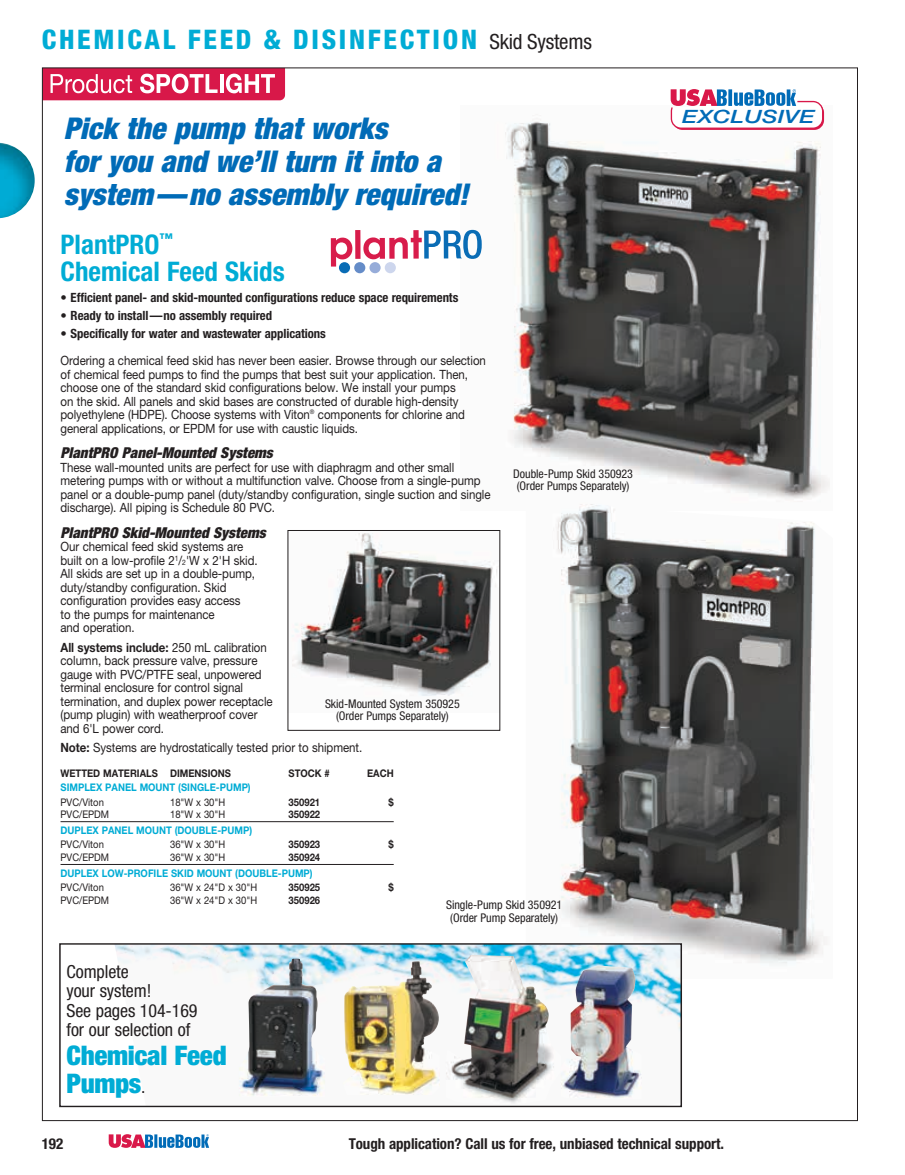
<style>
.page{position:relative;width:905px;height:1175px;background:#fff}
.page>*{position:absolute;margin:0;border:0;box-sizing:border-box;transform-origin:0 0}
.t1{font:italic 900 condensed 30px/33px "Helvetica Neue";color:#006bb7}
.t2{font:800 condensed 27px "Helvetica Neue";letter-spacing:.1em;color:#00acd5}
.t3{font:700 condensed 27px/27px "Helvetica Neue";color:#00acd5}
.t4{font:900 condensed 27px/28.5px "Helvetica Neue";letter-spacing:-.01em;color:#00acd5}
.t5{font:italic 500 18.3px "Helvetica Neue";color:#006bb7;scale:1.31 1}
.t6{font:condensed 18px/19.5px "Helvetica Neue";letter-spacing:-.005em;color:#231f20}
.t7{font:700 condensed 15px "Helvetica Neue";letter-spacing:-.005em;color:#231f20}
.t8{font:italic 900 condensed 15px "Helvetica Neue";color:#231f20}
.t9{font:12.75px/13.5px "Helvetica Neue";letter-spacing:-.005em;color:#231f20;scale:.9 1}
.t10{font:700 condensed 12.75px "Helvetica Neue";letter-spacing:-.005em;color:#231f20}
.t11{font:condensed 12px/12.8px "Helvetica Neue";letter-spacing:-.005em;color:#231f20;text-align:center}
.t12{font:10.5px "Helvetica Neue";color:#231f20;scale:.9 1}
.t13{font:700 10.5px "Helvetica Neue";color:#00acd5;scale:.9 1}
.t14{font:700 10.5px "Helvetica Neue";color:#231f20;scale:.9 1}
.s1{font-weight:400;font-size:21px;color:#231f20}
.s2{font-size:7.5px}
.s3{font-weight:700}
.s4{font-weight:400;font-size:18px;color:#231f20}
</style>
<div class="page">
<svg style="left:109px;top:1134px;width:100px;height:13px"></svg>
<img style="left:0;top:143px;width:35px;height:75px">
<svg style="left:44px;top:70px;width:241px;height:30px"></svg>
<img style="left:471px;top:112px;width:359px;height:374px">
<hr style="left:61px;top:821px;width:333px;height:1px;background:#231f20">
<hr style="left:61px;top:864px;width:333px;height:1px;background:#231f20">
<svg style="left:670px;top:89px;width:154px;height:41px"></svg>
<img style="left:557px;top:486px;width:273px;height:493px">
<img style="left:115px;top:945px;width:565px;height:144px">
<div style="left:59px;top:943px;width:623px;height:164px;border:1px solid #231f20"></div>
<img style="left:342px;top:961px;width:98px;height:134px">
<img style="left:446px;top:955px;width:115px;height:149px">
<img style="left:560px;top:965px;width:81px;height:134px">
<img style="left:239px;top:958px;width:86px;height:138px">
<img style="left:292px;top:533px;width:205px;height:163px">
<svg style="left:331px;top:237px;width:21px;height:29px"></svg>
<div style="left:355px;top:230px;width:5px;height:29px;background:#d81c4b"></div>
<svg style="left:363px;top:230px;width:118px;height:29px"></svg>
<div style="left:339px;top:262px;width:11px;height:11px;background:#096cb5;border-radius:50%"></div>
<div style="left:354px;top:262px;width:11px;height:11px;background:#658cc8;border-radius:6px"></div>
<div style="left:369px;top:262px;width:11px;height:11px;background:#96acd9;border-radius:6px"></div>
<div style="left:385px;top:262px;width:11px;height:11px;background:#cdd6ed;border-radius:6px"></div>
<h2 class="t2" style="left:42px;top:23px;width:551px">CHEMICAL FEED &amp; DISINFECTION <span class="s1">Skid Systems</span></h2>
<h1 class="t1" style="left:64px;top:112px;width:406px">Pick the pump that works<br>for you and we’ll turn it into a system—no assembly required!</h1>
<h2 class="t3" style="left:61px;top:231px;width:226px">PlantPRO<sup>™<br></sup>Chemical Feed Skids</h2>
<p class="t10" style="left:61px;top:290px;width:399px">• Efficient panel- and skid-mounted configurations reduce space requirements</p>
<p class="t10" style="left:61px;top:308px;width:213px">• Ready to install—no assembly required</p>
<p class="t10" style="left:61px;top:326px;width:267px">• Specifically for water and wastewater applications</p>
<p class="t9" style="left:61px;top:354px;width:474px">Ordering a chemical feed skid has never been easier. Browse through our selection of chemical feed pumps to find the pumps that best suit your application. Then, choose one of the standard skid configurations below. We install your pumps<br>on the skid. All panels and skid bases are constructed of durable high-density polyethylene (HDPE). Choose systems with Viton<sup>®</sup> components for chlorine and general applications, or EPDM for use with caustic liquids.</p>
<p class="t8" style="left:61px;top:444px;width:214px">PlantPRO Panel-Mounted Systems</p>
<p class="t9" style="left:61px;top:460px;width:479px">These wall-mounted units are perfect for use with diaphragm and other small metering pumps with or without a multifunction valve. Choose from a single-pump panel or a double-pump panel (duty/standby configuration, single suction and single discharge). All piping is Schedule 80 PVC.</p>
<p class="t8" style="left:61px;top:523px;width:206px">PlantPRO Skid-Mounted Systems</p>
<p class="t9" style="left:61px;top:540px;width:220px">Our chemical feed skid systems are built on a low-profile 2<sup>1</sup>/<span class="s2">2</span>'W x 2'H skid.<br>All skids are set up in a double-pump, duty/standby configuration. Skid configuration provides easy access<br>to the pumps for maintenance<br>and operation.</p>
<p class="t9" style="left:61px;top:640px;width:237px"><span class="s3">All systems include:</span> 250 mL calibration column, back pressure valve, pressure gauge with PVC/PTFE seal, unpowered terminal enclosure for control signal termination, and duplex power receptacle (pump plugin) with weatherproof cover and 6'L power cord.</p>
<p class="t9" style="left:61px;top:741px;width:337px"><span class="s3">Note:</span> Systems are hydrostatically tested prior to shipment.</p>
<p class="t14" style="left:61px;top:767px;width:191px">WETTED MATERIALS DIMENSIONS</p>
<p class="t14" style="left:289px;top:767px;width:47px">STOCK #</p>
<p class="t14" style="left:367px;top:767px;width:31px">EACH</p>
<p class="t13" style="left:61px;top:781px;width:213px">SIMPLEX PANEL MOUNT (SINGLE-PUMP)</p>
<p class="t12" style="left:61px;top:795px;width:50px">PVC/Viton</p>
<p class="t12" style="left:170px;top:795px;width:63px">18"W x 30"H</p>
<p class="t14" style="left:289px;top:795px;width:37px">350921</p>
<p class="t14" style="left:388px;top:795px;width:7px">$</p>
<p class="t12" style="left:61px;top:808px;width:56px">PVC/EPDM</p>
<p class="t12" style="left:170px;top:808px;width:63px">18"W x 30"H</p>
<p class="t14" style="left:289px;top:808px;width:37px">350922</p>
<p class="t13" style="left:61px;top:824px;width:214px">DUPLEX PANEL MOUNT (DOUBLE-PUMP)</p>
<p class="t12" style="left:61px;top:838px;width:50px">PVC/Viton</p>
<p class="t12" style="left:170px;top:838px;width:63px">36"W x 30"H</p>
<p class="t14" style="left:289px;top:838px;width:37px">350923</p>
<p class="t14" style="left:388px;top:838px;width:7px">$</p>
<p class="t12" style="left:61px;top:851px;width:56px">PVC/EPDM</p>
<p class="t12" style="left:170px;top:851px;width:63px">36"W x 30"H</p>
<p class="t14" style="left:289px;top:851px;width:37px">350924</p>
<p class="t13" style="left:61px;top:866px;width:282px">DUPLEX LOW-PROFILE SKID MOUNT (DOUBLE-PUMP)</p>
<p class="t12" style="left:61px;top:881px;width:50px">PVC/Viton</p>
<p class="t12" style="left:170px;top:881px;width:98px">36"W x 24"D x 30"H</p>
<p class="t14" style="left:289px;top:881px;width:37px">350925</p>
<p class="t14" style="left:388px;top:881px;width:7px">$</p>
<p class="t12" style="left:61px;top:894px;width:56px">PVC/EPDM</p>
<p class="t12" style="left:170px;top:894px;width:98px">36"W x 24"D x 30"H</p>
<p class="t14" style="left:289px;top:893px;width:37px">350926</p>
<p class="t11" style="left:513px;top:467px;width:121px;text-align:left">Double-Pump Skid 350923 (Order Pumps Separately)</p>
<p class="t11" style="left:325px;top:697px;width:136px">Skid-Mounted System 350925 (Order Pumps Separately)</p>
<p class="t11" style="left:446px;top:898px;width:118px">Single-Pump Skid 350921 (Order Pump Separately)</p>
<h3 class="t6" style="left:67px;top:961px;width:132px">Complete<br>your system!<br>See pages 104-169 for our selection of</h3>
<h2 class="t4" style="left:67px;top:1040px;width:162px">Chemical Feed<br>Pumps<span class="s4">.</span></h2>
<h3 class="t5" style="left:682px;top:106px;width:102px">EXCLUSIVE</h3>
<p class="t7" style="left:42px;top:1134px;width:23px">192</p>
<p class="t7" style="left:349px;top:1134px;width:377px">Tough application? Call us for free, unbiased technical support.</p>
</div>
